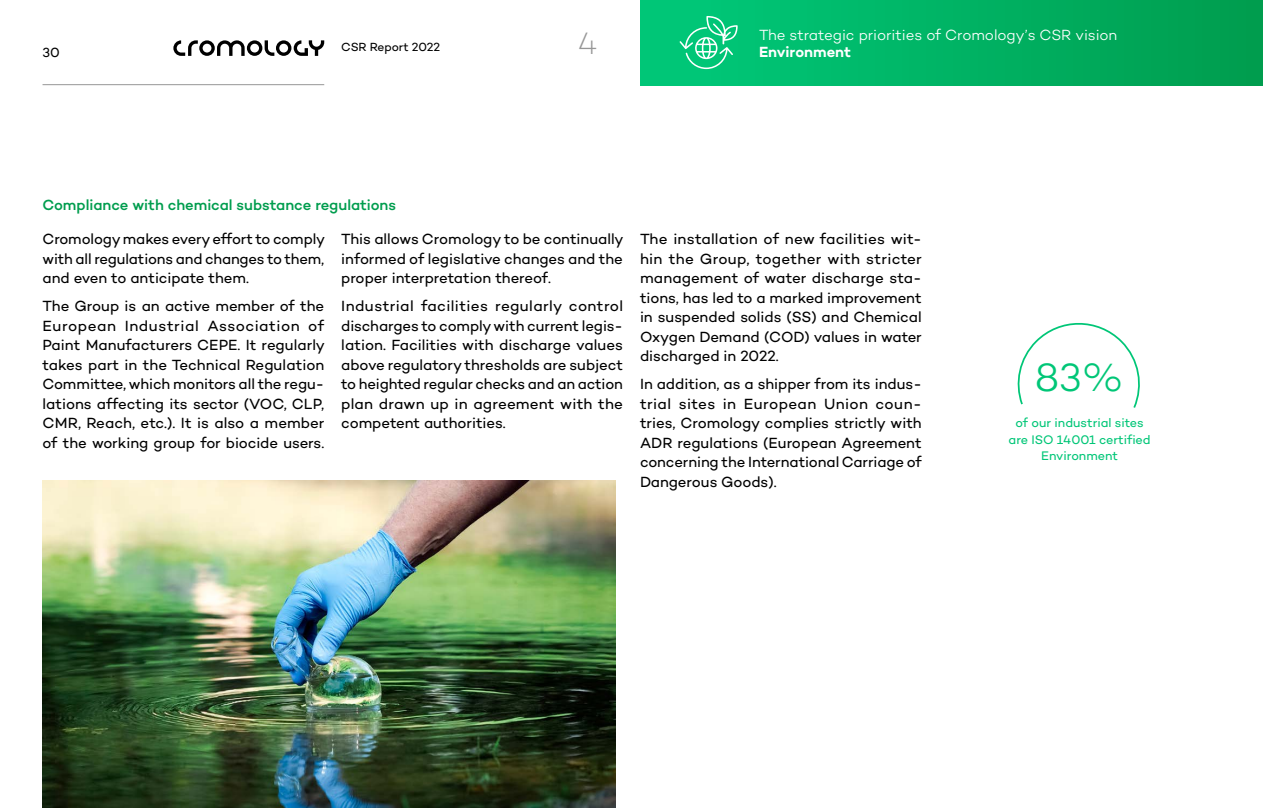
<style>
.page{position:relative;width:1263px;height:808px;background:#fff}
.page>*{position:absolute;margin:0;border:0;box-sizing:border-box;transform-origin:0 0}
.t1{font:300 40.05px "Campton";color:#00c677}
.t2{font:200 31.5px "Campton";color:#979797}
.t3{font:15px/19.5px "Campton";letter-spacing:-.005em;color:#000;text-align:justify}
.t4{font:300 15px "Campton";letter-spacing:-.005em;color:#fff}
.t5{font:500 15px "Campton";letter-spacing:-.005em;color:#009d4e}
.t6{font:600 15px "Campton";color:#fff}
.t7{font:13.5px "Campton";color:#000}
.t8{font:12.6px/16.5px "Campton";color:#00c677;text-align:center}
.t9{font:12px "Campton";letter-spacing:-.01em;color:#000}
</style>
<div class="page">
<div style="left:640px;top:0;width:623px;height:85px;background:linear-gradient(to right,#00ca7b,#009d4e)"></div>
<svg style="left:679px;top:16px;width:59px;height:53px"></svg>
<img style="left:43px;top:481px;width:572px;height:327px">
<svg style="left:1017px;top:323px;width:123px;height:85px"></svg>
<hr style="left:43px;top:84px;width:281px;height:1px;background:#979797">
<svg style="left:173px;top:40px;width:151px;height:16px"></svg>
<p class="t7" style="left:43px;top:44px;width:19px">30</p>
<p class="t9" style="left:341px;top:39px;width:101px">CSR Report 2022</p>
<h2 class="t2" style="left:577px;top:24px;width:22px">4</h2>
<p class="t4" style="left:759px;top:25px;width:360px">The strategic priorities of Cromology’s CSR vision</p>
<p class="t6" style="left:759px;top:42px;width:93px">Environment</p>
<p class="t5" style="left:43px;top:196px;width:355px">Compliance with chemical substance regulations</p>
<p class="t3" style="left:341px;top:229px;width:284px">This allows Cromology to be continually informed of legislative changes and the proper interpretation thereof.</p>
<p class="t3" style="left:341px;top:296px;width:283px">Industrial facilities regularly control discharges to comply with current legis&shy;lation. Facilities with discharge values above regulatory thresholds are subject to heighted regular checks and an action plan drawn up in agreement with the competent authorities.</p>
<p class="t3" style="left:43px;top:229px;width:284px">Cromology makes every effort to comply with all regulations and changes to them, and even to anticipate them.</p>
<p class="t3" style="left:43px;top:296px;width:284px">The Group is an active member of the European Industrial Association of Paint Manufacturers CEPE. It regularly takes part in the Technical Regulation Committee, which monitors all the regu&shy;lations affecting its sector (VOC, CLP, CMR, Reach, etc.). It is also a member of the working group for biocide users.</p>
<p class="t3" style="left:640px;top:229px;width:283px">The installation of new facilities wit&shy;hin the Group, together with stricter management of water discharge sta&shy;tions, has led to a marked improvement in suspended solids (SS) and Chemical Oxygen Demand (COD) values in water discharged in 2022.</p>
<p class="t3" style="left:640px;top:374px;width:283px">In addition, as a shipper from its indus&shy;trial sites in European Union coun&shy;tries, Cromology complies strictly with ADR regulations (European Agreement concerning the International Carriage of Dangerous Goods).</p>
<h1 class="t1" style="left:1035px;top:353px;width:91px">83%</h1>
<p class="t8" style="left:1008px;top:414px;width:143px">of our industrial sites are ISO 14001 certified<br>Environment</p>
</div>
